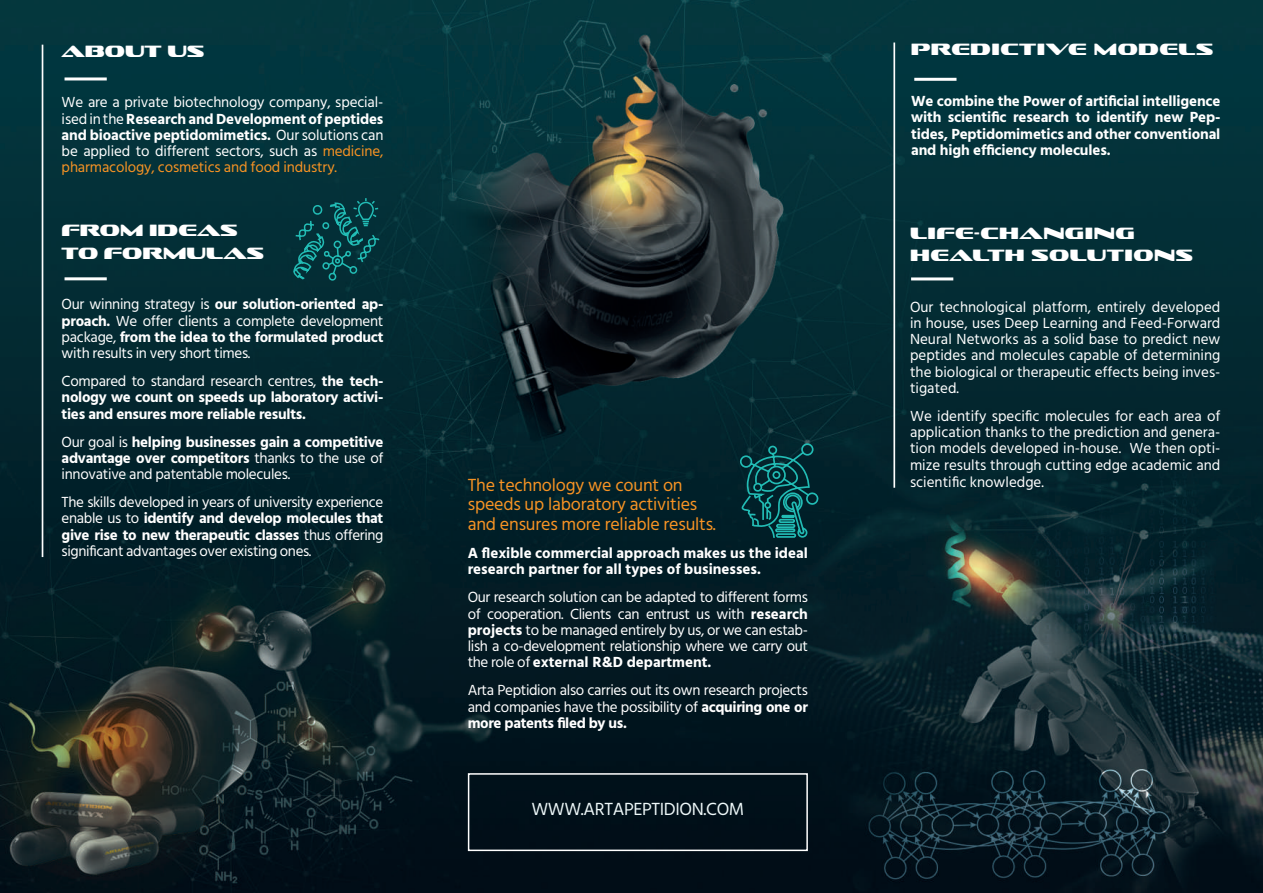
<style>
.page{position:relative;width:1263px;height:893px;background:#fff}
.page>*{position:absolute;margin:0;border:0;box-sizing:border-box;transform-origin:0 0}
.t1{font:18px/19.4px "Hind Siliguri";letter-spacing:-.01em;color:#f79324}
.t2{font:18px "Hind Siliguri";letter-spacing:-.02em;color:#eef8f9}
.t3{font:16.5px/22.5px "Sofachrome Rg";letter-spacing:.03em;color:#fff}
.t4{font:16.5px/22.5px "Sofachrome Rg";color:#fff}
.t5{font:15px/16.2px "Hind Siliguri";letter-spacing:-.02em;color:#fff;text-align:justify}
.t6{font:700 15px/16.2px "Hind Siliguri";letter-spacing:-.01em;color:#fff;text-align:justify}
.t7{font:15px "Hind Siliguri";color:#fff}
.s1{font-weight:700}
.s2{color:#f79324}
.s3{font-weight:400}
</style>
<div class="page">
<img style="left:0;top:0;width:1263px;height:893px">
<hr style="left:65px;top:77px;width:42px;height:3px;background:#fff">
<hr style="left:65px;top:277px;width:42px;height:3px;background:#fff">
<hr style="left:914px;top:78px;width:42px;height:3px;background:#fff">
<hr style="left:911px;top:277px;width:42px;height:3px;background:#fff">
<svg style="left:291px;top:197px;width:90px;height:125px;background:#063e44"></svg>
<svg style="left:739px;top:442px;width:81px;height:97px;background:#08454a"></svg>
<div style="left:468px;top:773px;width:340px;height:78px;border:2px solid #fff"></div>
<hr style="left:42px;top:45px;width:1px;height:512px;background:#fff">
<hr style="left:893px;top:43px;width:2px;height:445px;background:#fff">
<p class="t3" style="left:62px;top:39px;width:144px">ABOUT US</p>
<p class="t5" style="left:62px;top:95px;width:323px">We are a private biotechnology company, special&shy;ised in the <span class="s1">Research and Development of peptides and bioactive peptidomimetics.</span> Our solutions can be applied to different sectors, such as <span class="s2">medicine, pharmacology, cosmetics and food industry.</span></p>
<p class="t4" style="left:62px;top:219px;width:204px">FROM IDEAS<br>TO FORMULAS</p>
<p class="t5" style="left:62px;top:297px;width:323px">Our winning strategy is <span class="s1">our solution-oriented ap&shy;proach.</span> We offer clients a complete development package, <span class="s1">from the idea to the formulated product </span>with results in very short times.</p>
<p class="t6" style="left:62px;top:373px;width:323px"><span class="s3">Compared to standard research centres,</span> the tech&shy;nology we count on speeds up laboratory activi&shy;ties and ensures more reliable results.</p>
<p class="t5" style="left:62px;top:435px;width:323px">Our goal is <span class="s1">helping businesses gain a competitive advantage over competitors</span> thanks to the use of innovative and patentable molecules.</p>
<p class="t5" style="left:62px;top:495px;width:323px">The skills developed in years of university experience enable us to <span class="s1">identify and develop molecules that give rise to new therapeutic classes</span> thus offering significant advantages over existing ones.</p>
<p class="t1" style="left:468px;top:477px;width:250px">The technology we count on speeds up laboratory activities and ensures more reliable results.</p>
<p class="t6" style="left:468px;top:545px;width:342px">A flexible commercial approach makes us the ideal research partner for all types of businesses.</p>
<p class="t5" style="left:468px;top:590px;width:342px">Our research solution can be adapted to different forms of cooperation. Clients can entrust us with <span class="s1">research projects</span> to be managed entirely by us, or we can estab&shy;lish a co-development relationship where we carry out the role of <span class="s1">external R&amp;D department.</span></p>
<p class="t5" style="left:468px;top:683px;width:342px">Arta Peptidion also carries out its own research projects and companies have the possibility of <span class="s1">acquiring one or more patents filed by us.</span></p>
<p class="t2" style="left:531px;top:797px;width:214px">WWW.ARTAPEPTIDION.COM</p>
<p class="t3" style="left:911px;top:38px;width:303px">PREDICTIVE MODELS</p>
<p class="t6" style="left:911px;top:93px;width:311px">We combine the Power of artificial intelligence with scientific research to identify new Pep&shy;tides, Peptidomimetics and other conventional and high efficiency molecules.</p>
<p class="t3" style="left:910px;top:221px;width:284px">LIFE-CHANGING<br>HEALTH SOLUTIONS</p>
<p class="t5" style="left:910px;top:300px;width:312px">Our technological platform, entirely developed in house, uses Deep Learning and Feed-Forward Neural Networks as a solid base to predict new peptides and molecules capable of determining the biological or therapeutic effects being inves&shy;tigated.</p>
<p class="t5" style="left:910px;top:409px;width:312px">We identify specific molecules for each area of application thanks to the prediction and genera&shy;tion models developed in-house. We then opti&shy;mize results through cutting edge academic and</p>
<p class="t7" style="left:910px;top:472px;width:135px">scientific knowledge.</p>
</div>
